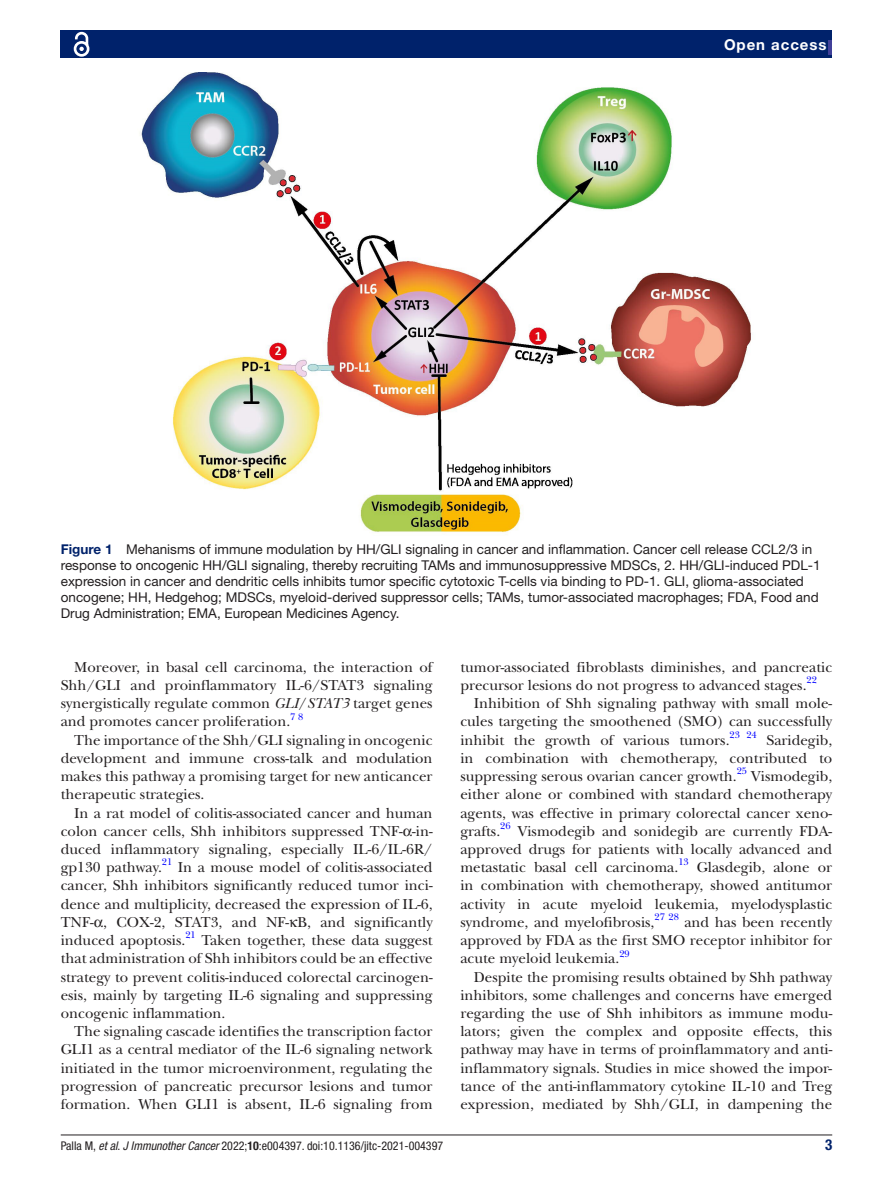
<style>
.page{position:relative;width:893px;height:1191px;background:#fff}
.page>*{position:absolute;margin:0;border:0;box-sizing:border-box;transform-origin:0 0}
.t1{font:15px/18.1px "New Baskerville";color:#231f20;text-align:justify}
.t2{font:700 15px "Helvetica Neue LT Std";letter-spacing:.065em;color:#fff}
.t3{font:700 condensed 15px "Helvetica Neue LT Std";color:#00226b}
.t4{font:13.5px/16.2px "Helvetica Neue LT Std";color:#231f20}
.t5{font:condensed 12px "Helvetica Neue LT Std";color:#231f20}
.t6{font:9.9px "New Baskerville";color:#00f}
.s1{font-weight:700;color:#00226b}
.s2{font-style:italic}
.s3{font-weight:700}
</style>
<div class="page">
<hr style="left:61px;top:1134px;width:771px;height:1px;background:#231f20">
<div style="left:61px;top:31px;width:771px;height:27px;background:#00226b"></div>
<hr style="left:828px;top:40px;width:4px;height:15px;background:#414099">
<svg style="left:73px;top:31px;width:17px;height:26px"></svg>
<img style="left:141px;top:73px;width:610px;height:462px">
<p class="t2" style="left:724px;top:35px;width:104px">Open access</p>
<p class="t4" style="left:61px;top:540px;width:761px"><span class="s1">Figure 1</span> Mehanisms of immune modulation by HH/GLI signaling in cancer and inflammation. Cancer cell release CCL2/3 in response to oncogenic HH/GLI signaling, thereby recruiting TAMs and immunosuppressive MDSCs, 2. HH/GLI-induced PDL-1 expression in cancer and dendritic cells inhibits tumor specific cytotoxic T-cells via binding to PD-1. GLI, glioma-associated oncogene; HH, Hedgehog; MDSCs, myeloid-derived suppressor cells; TAMs, tumor-associated macrophages; FDA, Food and Drug Administration; EMA, European Medicines Agency.</p>
<p class="t1" style="left:61px;top:658px;width:373px;text-indent:14px">Moreover, in basal cell carcinoma, the interaction of Shh/GLI and proinflammatory IL-6/STAT3 signaling synergistically regulate common <span class="s2">GLI</span>/<span class="s2">STAT3</span> target genes and promotes cancer proliferation.</p>
<p class="t6" style="left:290px;top:711px;width:14px">7 8</p>
<p class="t1" style="left:61px;top:731px;width:373px;text-indent:14px">The importance of the Shh/GLI signaling in oncogenic development and immune cross-talk and modulation makes this pathway a promising target for new anticancer therapeutic strategies.</p>
<p class="t1" style="left:61px;top:803px;width:373px;text-indent:14px">In a rat model of colitis-associated cancer and human colon cancer cells, Shh inhibitors suppressed TNF- -in&shy;duced inflammatory signaling, especially IL-6/IL-6R/ gp130 pathway.<sup>21</sup> In a mouse model of colitis-associated cancer, Shh inhibitors significantly reduced tumor inci&shy;dence and multiplicity, decreased the expression of IL-6, TNF- , COX-2, STAT3, and NF- B, and significantly induced apoptosis.</p>
<p class="t6" style="left:185px;top:929px;width:12px">21</p>
<p class="t1" style="left:61px;top:931px;width:373px;text-indent:141px">Taken together, these data suggest that administration of Shh inhibitors could be an effective strategy to prevent colitis-induced colorectal carcinogen&shy;esis, mainly by targeting IL-6 signaling and suppressing oncogenic inflammation.</p>
<p class="t1" style="left:61px;top:1022px;width:373px;text-indent:13px">The signaling cascade identifies the transcription factor GLI1 as a central mediator of the IL-6 signaling network initiated in the tumor microenvironment, regulating the progression of pancreatic precursor lesions and tumor formation. When GLI1 is absent, IL-6 signaling from</p>
<p class="t1" style="left:460px;top:658px;width:373px">tumor-associated fibroblasts diminishes, and pancreatic precursor lesions do not progress to advanced stages.<sup>22</sup></p>
<p class="t1" style="left:460px;top:694px;width:373px;text-indent:14px">Inhibition of Shh signaling pathway with small mole&shy;cules targeting the smoothened (SMO) can successfully inhibit the growth of various tumors.</p>
<p class="t6" style="left:729px;top:729px;width:29px">23 24</p>
<p class="t1" style="left:460px;top:731px;width:373px;text-indent:306px">Saridegib, in combination with chemotherapy, contributed to suppressing serous ovarian cancer growth.</p>
<p class="t6" style="left:737px;top:765px;width:12px">25</p>
<p class="t1" style="left:460px;top:767px;width:373px;text-indent:291px">Vismodegib, either alone or combined with standard chemotherapy agents, was effective in primary colorectal cancer xeno&shy;grafts.<sup>26</sup></p>
<p class="t1" style="left:460px;top:822px;width:373px;text-indent:57px">Vismodegib and sonidegib are currently FDA&shy;approved drugs for patients with locally advanced and metastatic basal cell carcinoma.</p>
<p class="t6" style="left:678px;top:856px;width:12px">13</p>
<p class="t1" style="left:460px;top:858px;width:373px;text-indent:236px">Glasdegib, alone or in combination with chemotherapy, showed antitumor activity in acute myeloid leukemia, myelodysplastic syndrome, and myelofibrosis,</p>
<p class="t6" style="left:654px;top:911px;width:26px">27 28</p>
<p class="t1" style="left:460px;top:913px;width:373px;text-indent:224px">and has been recently approved by FDA as the first SMO receptor inhibitor for acute myeloid leukemia.</p>
<p class="t6" style="left:619px;top:947px;width:12px">29</p>
<p class="t1" style="left:460px;top:967px;width:373px;text-indent:14px">Despite the promising results obtained by Shh pathway inhibitors, some challenges and concerns have emerged regarding the use of Shh inhibitors as immune modu&shy;lators; given the complex and opposite effects, this pathway may have in terms of proinflammatory and anti&shy;inflammatory signals. Studies in mice showed the impor&shy;tance of the anti-inflammatory cytokine IL-10 and Treg expression, mediated by Shh/GLI, in dampening the</p>
<p class="t5" style="left:61px;top:1138px;width:384px">Palla M, <span class="s2">et al</span>. <span class="s2">J Immunother Cancer</span> 2022;<span class="s3">10</span>:e004397. doi:10.1136/jitc-2021-004397</p>
<p class="t3" style="left:825px;top:1135px;width:9px">3</p>
</div>
